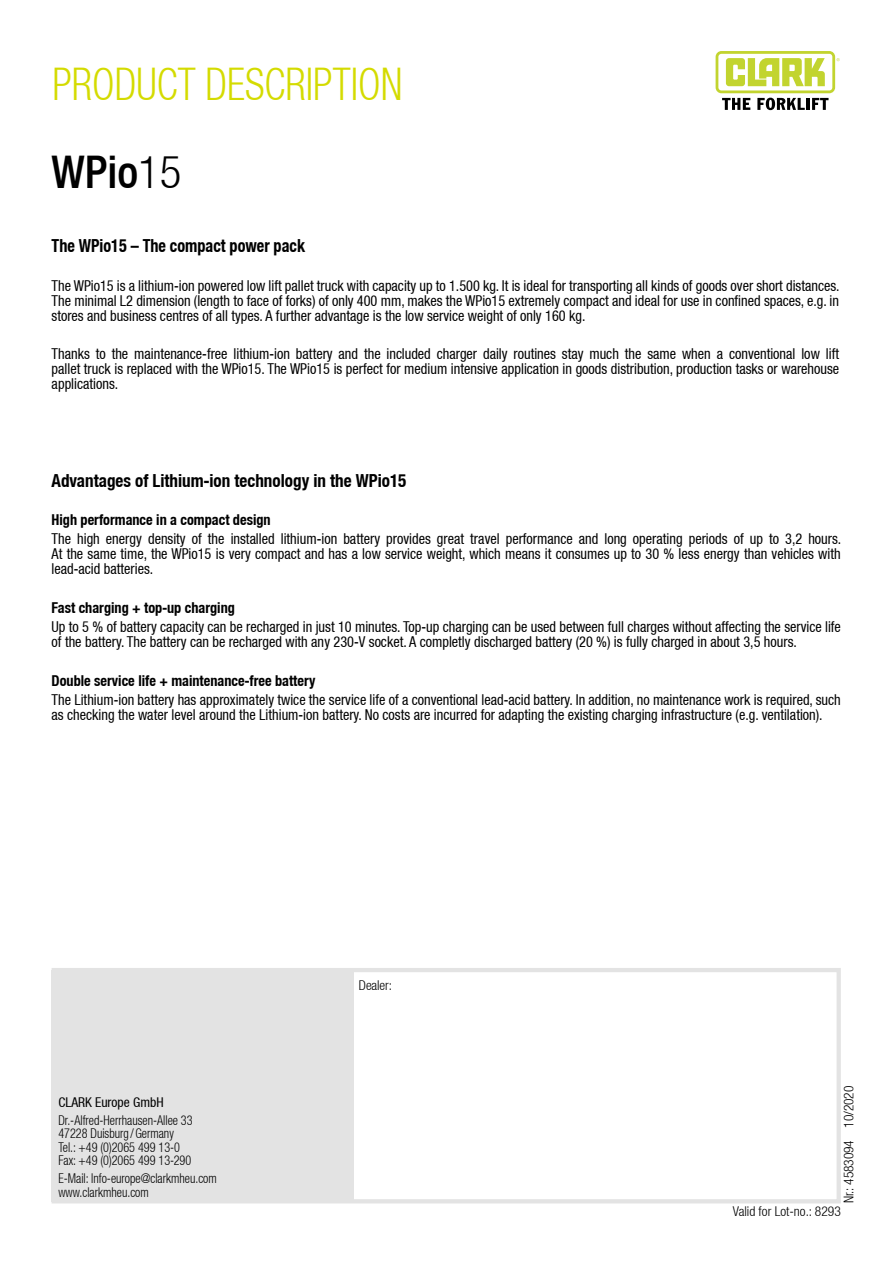
<style>
.page{position:relative;width:893px;height:1263px;background:#fff}
.page>*{position:absolute;margin:0;border:0;box-sizing:border-box;transform-origin:0 0}
.t1{font:300 condensed 45px "Helvetica Neue LT";color:#d4db00;scale:.9 1}
.t2{font:500 condensed 45px "Helvetica Neue LT";color:#000}
.t3{font:700 condensed 18px "Helvetica Neue LT";color:#000;scale:.95 1}
.t4{font:700 condensed 18px "Helvetica Neue LT";color:#000;scale:.9 1}
.t5{font:condensed 15px/15px "Helvetica Neue LT";color:#000;scale:.95 1}
.t6{font:300 condensed 13.5px/13.5px "Helvetica Neue LT";color:#000;scale:.9 1}
.t7{font:300 condensed 13.5px "Helvetica Neue LT";color:#000}
.t8{font:condensed 13.5px "Helvetica Neue LT";color:#000}
.s1{font-weight:300}
.s2{font-family:"Helvetica";font-stretch:normal}
.s3{font-weight:700}
.s4{font-family:"Helvetica";font-weight:700;font-stretch:normal}
</style>
<div class="page">
<div style="left:52px;top:970px;width:302px;height:231px;background:#e3e3e3"></div>
<div style="left:52px;top:968px;width:789px;height:235px;border:4px solid #e3e3e3"></div>
<svg style="left:716px;top:51px;width:124px;height:59px"></svg>
<h1 class="t1" style="left:52px;top:58px;width:390px">PRODUCT DESCRIPTION</h1>
<h1 class="t2" style="left:52px;top:145px;width:131px">WPio<span class="s1">15</span></h1>
<p class="t4" style="left:52px;top:235px;width:283px">The WPio15 – The compact power pack</p>
<p class="t5" style="left:52px;top:278px;width:831px;text-align:justify">The WPio15 is a lithium<span class="s2">-</span>ion powered low lift pallet truck with capacity up to 1.500 kg. It is ideal for transporting all kinds of goods over short distances.<br>The minimal L2 dimension (length to face of forks) of only 400 mm, makes the WPio15 extremely compact and ideal for use in confined spaces, e.g. in stores and business centres of all types. A further advantage is the low service weight of only 160 kg.</p>
<p class="t5" style="left:52px;top:346px;width:830px;text-align:justify">Thanks to the maintenance<span class="s2">-</span>free lithium<span class="s2">-</span>ion battery and the included charger daily routines stay much the same when a conventional low lift pallet truck is replaced with the WPio15. The WPio15 is perfect for medium intensive application in goods distribution, production tasks or warehouse applications.</p>
<p class="t3" style="left:52px;top:469px;width:375px">Advantages of Lithium<span class="s2">-</span>ion technology in the WPio15</p>
<p class="t5" style="left:52px;top:510px;width:833px;line-height:19.2px"><span class="s3">High performance in a compact design<br></span>The high energy density of the installed lithium<span class="s2">-</span>ion battery provides great travel performance and long operating periods of up to 3,2 hours.</p>
<p class="t5" style="left:52px;top:546px;width:832px">At the same time, the WPio15 is very compact and has a low service weight, which means it consumes up to 30 % less energy than vehicles with lead<span class="s2">-</span>acid batteries.</p>
<p class="t5" style="left:52px;top:598px;width:832px;line-height:19.2px"><span class="s3">Fast charging + top</span><span class="s4">-</span><span class="s3">up charging<br></span>Up to 5 % of battery capacity can be recharged in just 10 minutes. Top<span class="s2">-</span>up charging can be used between full charges without affecting the service life</p>
<p class="t5" style="left:52px;top:634px;width:786px">of the battery. The battery can be recharged with any 230<span class="s2">-</span>V socket. A completly discharged battery (20 %) is fully charged in about 3,5 hours.</p>
<p class="t5" style="left:52px;top:670px;width:832px;line-height:19.2px"><span class="s3">Double service life + maintenance</span><span class="s4">-</span><span class="s3">free battery<br></span>The Lithium<span class="s2">-</span>ion battery has approximately twice the service life of a conventional lead<span class="s2">-</span>acid battery. In addition, no maintenance work is required, such</p>
<p class="t5" style="left:52px;top:707px;width:813px">as checking the water level around the Lithium<span class="s2">-</span>ion battery. No costs are incurred for adapting the existing charging infrastructure (e.g. ventilation).</p>
<p class="t8" style="left:58px;top:1094px;width:107px">CLARK Europe GmbH</p>
<p class="t6" style="left:58px;top:1113px;width:151px">Dr.-Alfred-Herrhausen-Allee 33<br>47228 Duisburg /Germany<br>Tel.: +49 (0)2065 499 13-0<br>Fax: +49 (0)2065 499 13-290</p>
<p class="t6" style="left:58px;top:1171px;width:177px">E-Mail: Info-europe@clarkmheu.com www.clarkmheu.com</p>
<p class="t7" style="left:359px;top:978px;width:35px">Dealer:</p>
<p class="t7" style="left:841px;top:1203px;width:119px;rotate:-90deg">Nr.: 4583094 10/2020</p>
<p class="t7" style="left:733px;top:1203px;width:110px">Valid for Lot-no.: 8293</p>
</div>
